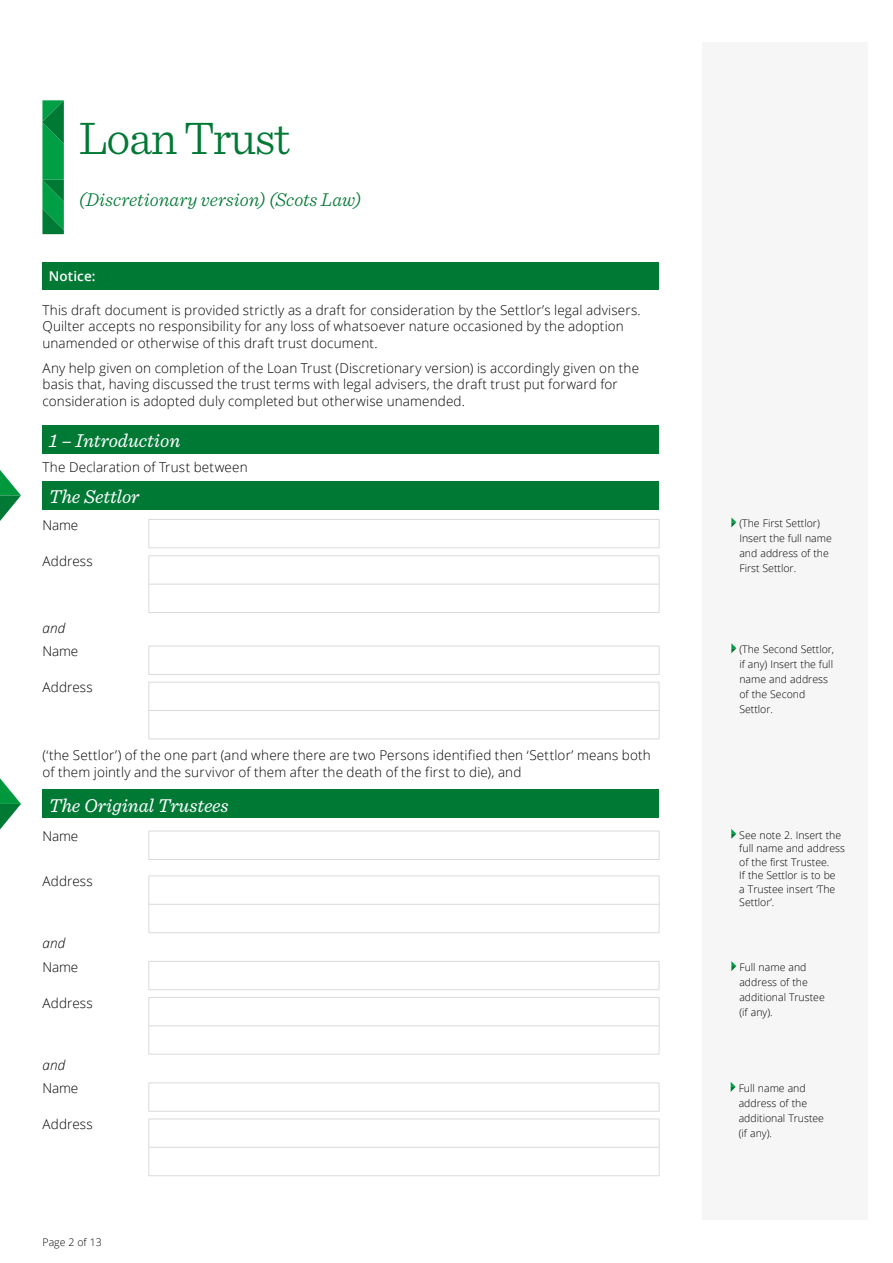
<style>
.page{position:relative;width:893px;height:1263px;background:#fff}
.page>*{position:absolute;margin:0;border:0;box-sizing:border-box;transform-origin:0 0}
.t1{font:300 48px "Sentinel";letter-spacing:-.025em;color:#007935}
.t2{font:italic 19.5px "Sentinel";color:#fff}
.t3{font:italic 300 19.5px "Sentinel";color:#007935}
.t4{font:300 13.5px/16.5px "Open Sans";letter-spacing:.01em;color:#000}
.t5{font:italic 300 13.5px "Open Sans";letter-spacing:.005em;color:#000}
.t6{font:600 13.5px "Open Sans";letter-spacing:.01em;color:#fff}
.t7{font:300 10.5px/15px "Open Sans";color:#000}
</style>
<div class="page">
<div style="left:702px;top:43px;width:165px;height:1177px;background:#f6f6f6"></div>
<svg style="left:42px;top:100px;width:22px;height:134px;background:#099546"></svg>
<svg style="left:731px;top:517px;width:5px;height:10px"></svg>
<svg style="left:731px;top:829px;width:5px;height:10px"></svg>
<svg style="left:731px;top:643px;width:5px;height:10px"></svg>
<svg style="left:731px;top:961px;width:5px;height:10px"></svg>
<div style="left:43px;top:262px;width:616px;height:28px;background:#007935"></div>
<div style="left:43px;top:425px;width:616px;height:29px;background:#007935"></div>
<div style="left:43px;top:481px;width:616px;height:29px;background:#007935"></div>
<div style="left:43px;top:790px;width:616px;height:28px;background:#007935"></div>
<hr style="left:148px;top:519px;width:511px;height:1px;background:#dadada">
<svg style="left:148px;top:520px;width:1px;height:27px"></svg>
<svg style="left:659px;top:520px;width:1px;height:27px"></svg>
<hr style="left:148px;top:547px;width:511px;height:1px;background:#dadada">
<hr style="left:148px;top:555px;width:511px;height:1px;background:#dadada">
<hr style="left:148px;top:584px;width:511px;height:1px;background:#dadada">
<svg style="left:148px;top:556px;width:1px;height:56px"></svg>
<svg style="left:659px;top:556px;width:1px;height:56px"></svg>
<hr style="left:148px;top:612px;width:511px;height:1px;background:#dadada">
<hr style="left:148px;top:646px;width:511px;height:1px;background:#dadada">
<svg style="left:148px;top:646px;width:1px;height:28px"></svg>
<svg style="left:659px;top:646px;width:1px;height:28px"></svg>
<hr style="left:148px;top:674px;width:511px;height:1px;background:#dadada">
<hr style="left:148px;top:682px;width:511px;height:1px;background:#dadada">
<hr style="left:148px;top:710px;width:511px;height:1px;background:#dadada">
<svg style="left:148px;top:682px;width:1px;height:56px"></svg>
<svg style="left:659px;top:682px;width:1px;height:56px"></svg>
<hr style="left:148px;top:738px;width:511px;height:1px;background:#dadada">
<hr style="left:148px;top:831px;width:511px;height:1px;background:#dadada">
<svg style="left:148px;top:831px;width:1px;height:28px"></svg>
<svg style="left:659px;top:831px;width:1px;height:28px"></svg>
<hr style="left:148px;top:859px;width:511px;height:1px;background:#dadada">
<hr style="left:148px;top:875px;width:511px;height:1px;background:#dadada">
<hr style="left:148px;top:904px;width:511px;height:1px;background:#dadada">
<svg style="left:148px;top:876px;width:1px;height:56px"></svg>
<svg style="left:659px;top:876px;width:1px;height:56px"></svg>
<hr style="left:148px;top:932px;width:511px;height:1px;background:#dadada">
<hr style="left:148px;top:961px;width:511px;height:1px;background:#dadada">
<svg style="left:148px;top:962px;width:1px;height:27px"></svg>
<svg style="left:659px;top:962px;width:1px;height:27px"></svg>
<hr style="left:148px;top:989px;width:511px;height:1px;background:#dadada">
<hr style="left:148px;top:997px;width:511px;height:1px;background:#dadada">
<hr style="left:148px;top:1025px;width:511px;height:1px;background:#dadada">
<svg style="left:148px;top:998px;width:1px;height:56px"></svg>
<svg style="left:659px;top:998px;width:1px;height:56px"></svg>
<hr style="left:148px;top:1054px;width:511px;height:1px;background:#dadada">
<hr style="left:148px;top:1082px;width:511px;height:1px;background:#dadada">
<svg style="left:148px;top:1083px;width:1px;height:28px"></svg>
<svg style="left:659px;top:1083px;width:1px;height:28px"></svg>
<hr style="left:148px;top:1111px;width:511px;height:1px;background:#dadada">
<hr style="left:148px;top:1118px;width:511px;height:1px;background:#dadada">
<hr style="left:148px;top:1147px;width:511px;height:1px;background:#dadada">
<svg style="left:148px;top:1119px;width:1px;height:56px"></svg>
<svg style="left:659px;top:1119px;width:1px;height:56px"></svg>
<hr style="left:148px;top:1175px;width:511px;height:1px;background:#dadada">
<svg style="left:0;top:470px;width:21px;height:51px"></svg>
<svg style="left:0;top:778px;width:21px;height:51px"></svg>
<svg style="left:731px;top:1082px;width:5px;height:10px"></svg>
<h1 class="t1" style="left:79px;top:102px;width:213px">Loan Trust</h1>
<h2 class="t3" style="left:79px;top:185px;width:284px">(Discretionary version) (Scots Law)</h2>
<p class="t6" style="left:49px;top:267px;width:48px">Notice:</p>
<p class="t4" style="left:43px;top:301px;width:600px">This draft document is provided strictly as a draft for consideration by the Settlor’s legal advisers.<br>Quilter accepts no responsibility for any loss of whatsoever nature occasioned by the adoption unamended or otherwise of this draft trust document.</p>
<p class="t4" style="left:43px;top:359px;width:598px">Any help given on completion of the Loan Trust (Discretionary version) is accordingly given on the basis that, having discussed the trust terms with legal advisers, the draft trust put forward for consideration is adopted duly completed but otherwise unamended.</p>
<h2 class="t2" style="left:49px;top:426px;width:133px">1 – Introduction</h2>
<p class="t4" style="left:43px;top:459px;width:207px">The Declaration of Trust between</p>
<h2 class="t2" style="left:49px;top:482px;width:92px">The Settlor</h2>
<p class="t4" style="left:43px;top:516px;width:37px">Name</p>
<p class="t4" style="left:43px;top:553px;width:52px">Address</p>
<p class="t5" style="left:43px;top:619px;width:24px">and</p>
<p class="t4" style="left:43px;top:643px;width:37px">Name</p>
<p class="t4" style="left:43px;top:679px;width:52px">Address</p>
<p class="t4" style="left:43px;top:746px;width:610px">(‘the Settlor’) of the one part (and where there are two Persons identified then ‘Settlor’ means both of them jointly and the survivor of them after the death of the first to die), and</p>
<h2 class="t2" style="left:49px;top:791px;width:181px">The Original Trustees</h2>
<p class="t4" style="left:43px;top:828px;width:37px">Name</p>
<p class="t4" style="left:43px;top:873px;width:52px">Address</p>
<p class="t5" style="left:43px;top:934px;width:24px">and</p>
<p class="t4" style="left:43px;top:958px;width:37px">Name</p>
<p class="t4" style="left:43px;top:994px;width:52px">Address</p>
<p class="t5" style="left:43px;top:1056px;width:24px">and</p>
<p class="t4" style="left:43px;top:1080px;width:37px">Name</p>
<p class="t4" style="left:43px;top:1116px;width:52px">Address</p>
<p class="t7" style="left:43px;top:1234px;width:61px">Page 2 of 13</p>
<p class="t7" style="left:739px;top:516px;width:94px">(The First Settlor)<br>Insert the full name and address of the<br>First Settlor.</p>
<p class="t7" style="left:739px;top:642px;width:96px">(The Second Settlor, if any) Insert the full name and address of the Second<br>Settlor.</p>
<p class="t7" style="left:739px;top:828px;width:107px;line-height:13.5px">See note 2. Insert the full name and address of the first Trustee.<br>If the Settlor is to be<br>a Trustee insert ‘The<br>Settlor’.</p>
<p class="t7" style="left:739px;top:959px;width:87px">Full name and address of the additional Trustee (if any).</p>
<p class="t7" style="left:739px;top:1080px;width:87px">Full name and address of the additional Trustee (if any).</p>
</div>
